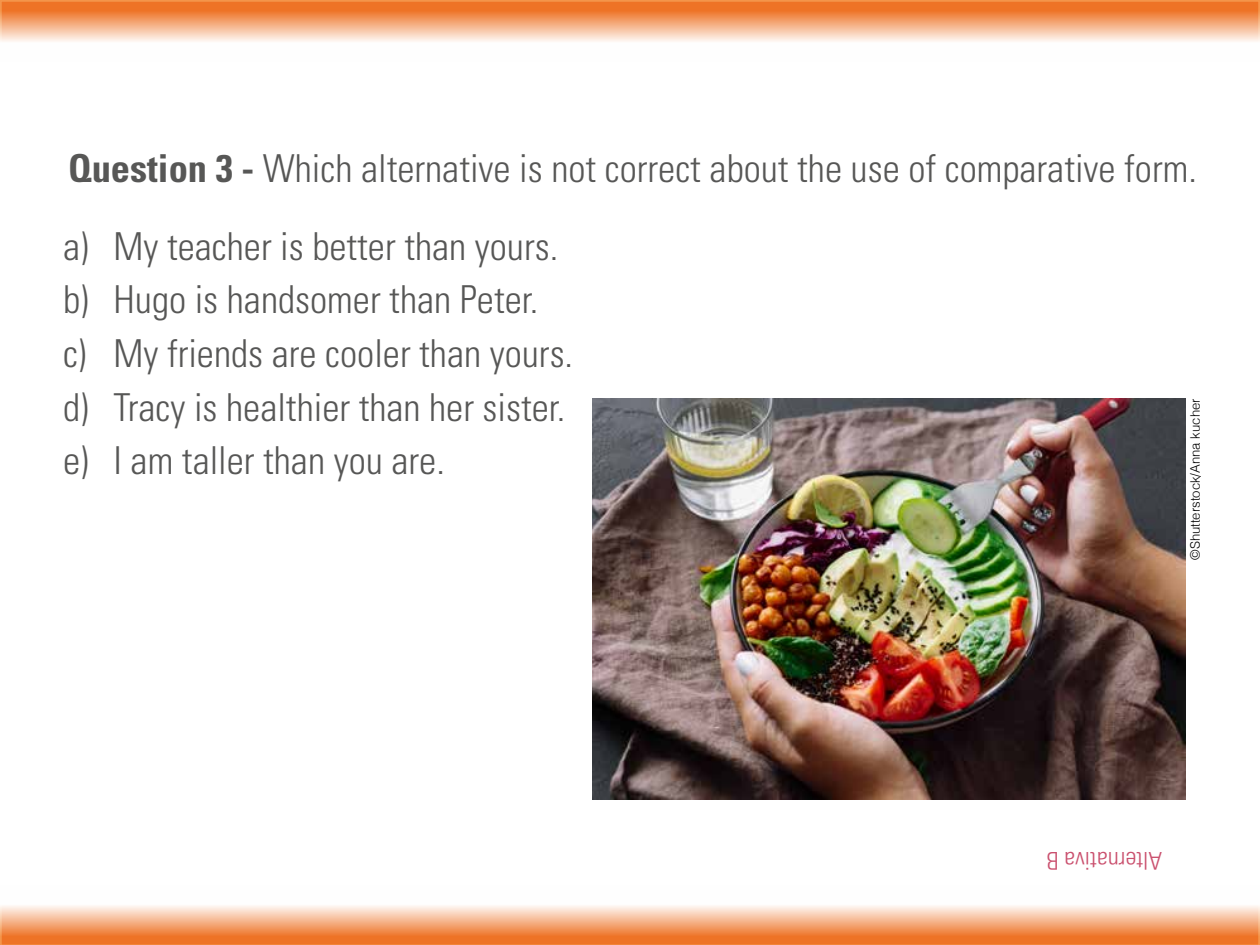
<style>
.page{position:relative;width:1260px;height:945px;background:#fff}
.page>*{position:absolute;margin:0;border:0;box-sizing:border-box;transform-origin:0 0}
.t1{font:300 condensed 38.5px/53.6px "Univers LT Std";color:#575756}
.t2{font:300 condensed 24.5px "Univers LT Std";color:#ca506e}
.t3{font:300 13.12px "Helvetica";color:#000}
.s1{font-weight:700}
</style>
<div class="page">
<svg style="left:0;top:0;width:1260px;height:42px;background:#f4a675"></svg>
<svg style="left:0;top:906px;width:1260px;height:39px;background:#f4a676"></svg>
<img style="left:593px;top:398px;width:593px;height:402px">
<p class="t1" style="left:68px;top:141px;width:1130px"><span class="s1">Question 3 -</span> Which alternative is not correct about the use of comparative form.</p>
<p class="t1" style="left:63px;top:219px;width:512px">a) My teacher is better than yours. b) Hugo is handsomer than Peter.<br>c) My friends are cooler than yours. d) Tracy is healthier than her sister. e) I am taller than you are.</p>
<p class="t3" style="left:1184px;top:560px;width:163px;rotate:-90deg">©Shutterstock/Anna kucher</p>
<p class="t2" style="left:1162px;top:875px;width:117px;rotate:-180deg">Alternativa B</p>
</div>
